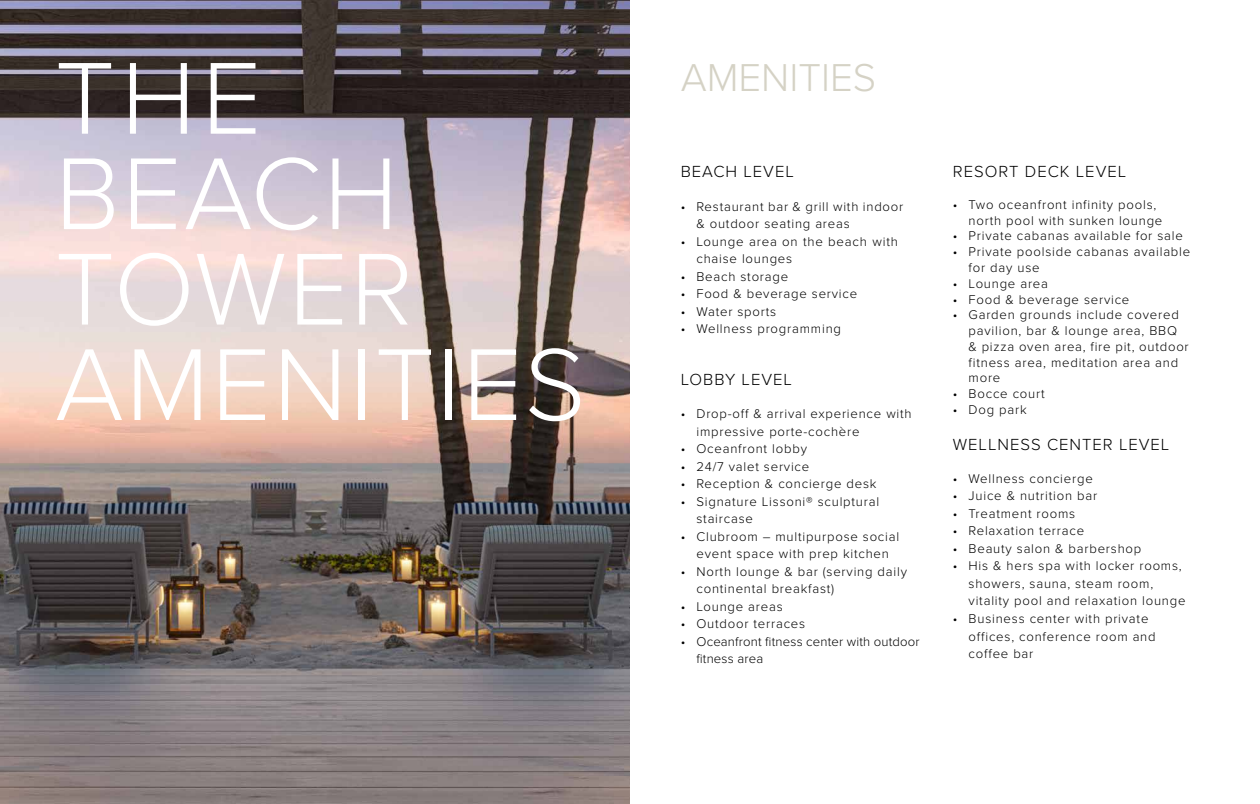
<style>
.page{position:relative;width:1260px;height:804px;background:#fff}
.page>*{position:absolute;margin:0;border:0;box-sizing:border-box;transform-origin:0 0}
.t1{font:300 105.79px/95.4px "Proxima Nova";letter-spacing:.02em;color:#fff}
.t2{font:300 40.25px "Proxima Nova";color:#d5d2c5}
.t3{font:300 16.62px "Proxima Nova";letter-spacing:.06em;color:#000}
.t4{font:300 13.12px/17.5px "Proxima Nova";letter-spacing:.06em;color:#000}
.t5{font:300 13.12px/17.5px "Proxima Nova";letter-spacing:.015em;color:#000}
</style>
<div class="page">
<img style="left:0;top:0;width:630px;height:803px">
<h1 class="t1" style="left:55px;top:45px;width:532px">THE<br>BEACH<br>TOWER<br>AMENITIES</h1>
<h2 class="t2" style="left:681px;top:47px;width:197px">AMENITIES</h2>
<p class="t3" style="left:681px;top:159px;width:115px">BEACH LEVEL</p>
<p class="t4" style="left:696px;top:197px;width:208px;text-indent:-16px">• Restaurant bar &amp; grill with indoor &amp; outdoor seating areas</p>
<p class="t4" style="left:696px;top:232px;width:203px;text-indent:-16px">• Lounge area on the beach with chaise lounges</p>
<p class="t4" style="left:681px;top:267px;width:109px">• Beach storage</p>
<p class="t4" style="left:681px;top:284px;width:178px">• Food &amp; beverage service</p>
<p class="t4" style="left:681px;top:302px;width:97px">• Water sports</p>
<p class="t4" style="left:681px;top:319px;width:162px">• Wellness programming</p>
<p class="t3" style="left:681px;top:367px;width:113px">LOBBY LEVEL</p>
<p class="t4" style="left:696px;top:404px;width:217px;text-indent:-16px">• Drop-off &amp; arrival experience with impressive porte-cochère</p>
<p class="t4" style="left:681px;top:439px;width:128px">• Oceanfront lobby</p>
<p class="t4" style="left:681px;top:456px;width:130px">• 24/7 valet service</p>
<p class="t4" style="left:681px;top:474px;width:197px">• Reception &amp; concierge desk</p>
<p class="t4" style="left:696px;top:491px;width:184px;text-indent:-16px">• Signature Lissoni® sculptural staircase</p>
<p class="t4" style="left:681px;top:526px;width:220px;text-align:center">• Clubroom – multipurpose social event space with prep kitchen</p>
<p class="t4" style="left:696px;top:561px;width:212px;text-indent:-16px">• North lounge &amp; bar (serving daily continental breakfast)</p>
<p class="t4" style="left:681px;top:596px;width:103px">• Lounge areas</p>
<p class="t4" style="left:681px;top:614px;width:126px">• Outdoor terraces</p>
<p class="t5" style="left:696px;top:631px;width:225px;text-indent:-16px">• Oceanfront fitness center with outdoor fitness area</p>
<p class="t3" style="left:953px;top:159px;width:175px">RESORT DECK LEVEL</p>
<p class="t4" style="left:969px;top:196px;width:195px;line-height:15.8px;text-indent:-16px">• Two oceanfront infinity pools, north pool with sunken lounge</p>
<p class="t4" style="left:953px;top:226px;width:232px">• Private cabanas available for sale</p>
<p class="t4" style="left:969px;top:243px;width:223px;line-height:15.8px;text-indent:-16px">• Private poolside cabanas available for day use</p>
<p class="t4" style="left:953px;top:274px;width:97px">• Lounge area</p>
<p class="t4" style="left:953px;top:289px;width:178px">• Food &amp; beverage service</p>
<p class="t4" style="left:969px;top:306px;width:222px;line-height:15.8px;text-indent:-16px">• Garden grounds include covered pavilion, bar &amp; lounge area, BBQ<br>&amp; pizza oven area, fire pit, outdoor fitness area, meditation area and more</p>
<p class="t4" style="left:953px;top:384px;width:93px">• Bocce court</p>
<p class="t4" style="left:953px;top:400px;width:75px">• Dog park</p>
<p class="t3" style="left:953px;top:431px;width:218px">WELLNESS CENTER LEVEL</p>
<p class="t4" style="left:953px;top:469px;width:141px">• Wellness concierge</p>
<p class="t4" style="left:953px;top:486px;width:146px">• Juice &amp; nutrition bar</p>
<p class="t4" style="left:953px;top:504px;width:124px">• Treatment rooms</p>
<p class="t4" style="left:953px;top:521px;width:133px">• Relaxation terrace</p>
<p class="t4" style="left:953px;top:539px;width:190px">• Beauty salon &amp; barbershop</p>
<p class="t4" style="left:969px;top:556px;width:218px;text-indent:-16px">• His &amp; hers spa with locker rooms, showers, sauna, steam room, vitality pool and relaxation lounge</p>
<p class="t4" style="left:969px;top:609px;width:189px;text-indent:-16px">• Business center with private offices, conference room and coffee bar</p>
</div>
